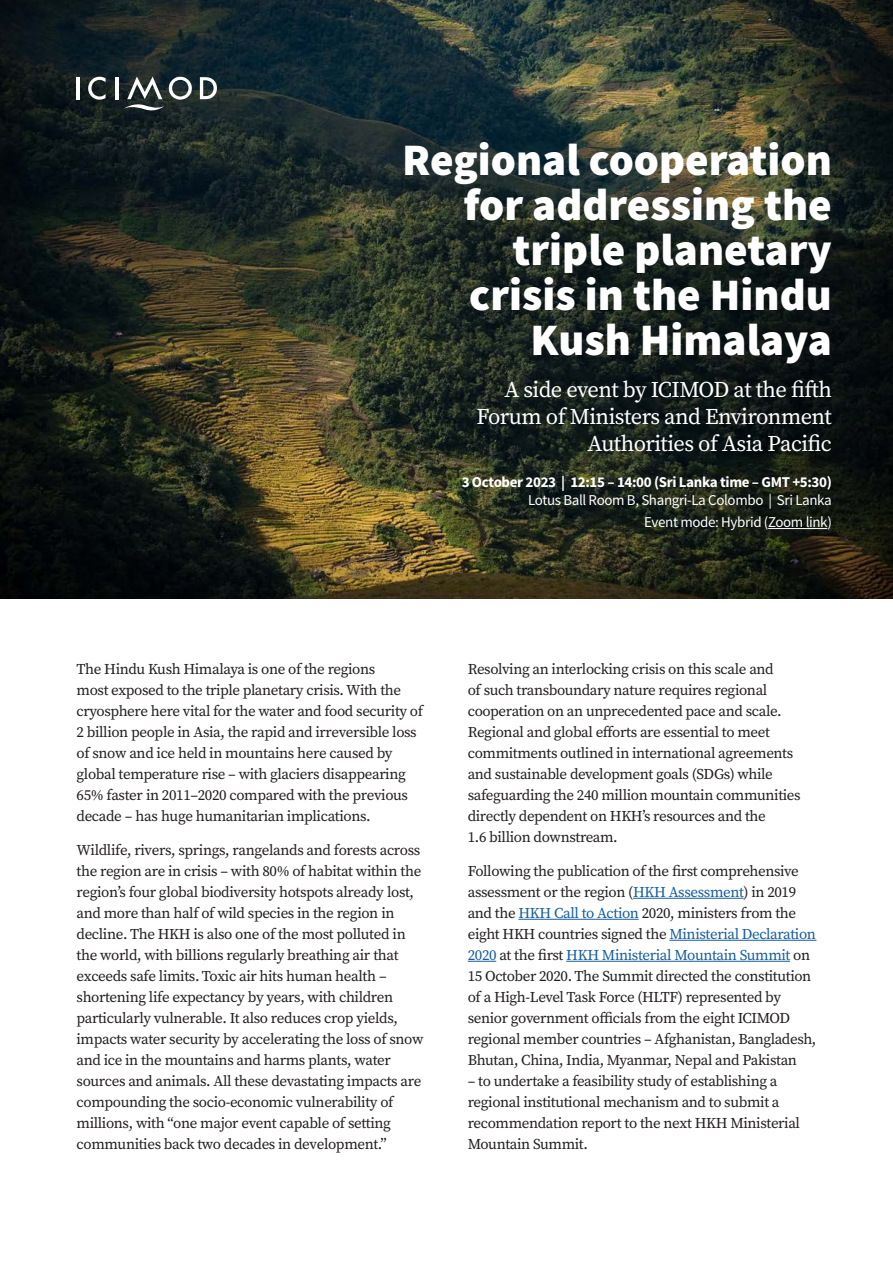
<style>
.page{position:relative;width:893px;height:1263px;background:#fff}
.page>*{position:absolute;margin:0;border:0;box-sizing:border-box;transform-origin:0 0}
.t1{font:900 45px/45px "Source Sans Pro";color:#fff;text-align:right}
.t2{font:22.5px/27px "Source Serif Pro";letter-spacing:-.025em;color:#fff;text-align:right}
.t3{font:15px/21px "Source Serif Pro";letter-spacing:-.025em;color:#231f20}
.t4{font:700 15px/18px "Source Sans Pro";letter-spacing:-.025em;color:#fff;text-align:right}
.t5{font:15px "Source Sans Pro";letter-spacing:-.025em;color:#fff}
.s1{font-weight:400}
.s2{color:#175d9e}
</style>
<div class="page">
<img style="left:0;top:0;width:893px;height:598px">
<hr style="left:77px;top:77px;width:3px;height:22px;background:#fff">
<svg style="left:88px;top:77px;width:18px;height:23px"></svg>
<hr style="left:115px;top:77px;width:3px;height:22px;background:#fff">
<svg style="left:200px;top:77px;width:17px;height:22px"></svg>
<svg style="left:123px;top:77px;width:69px;height:36px"></svg>
<hr style="left:768px;top:528px;width:59px;height:1px;background:#fff">
<hr style="left:633px;top:898px;width:111px;height:1px;background:#175d9e">
<hr style="left:518px;top:919px;width:121px;height:1px;background:#175d9e">
<hr style="left:669px;top:940px;width:147px;height:1px;background:#175d9e">
<svg style="left:468px;top:961px;width:28px;height:1px"></svg>
<hr style="left:566px;top:961px;width:224px;height:1px;background:#175d9e">
<p class="t1" style="left:402px;top:136px;width:431px">Regional cooperation for addressing the triple planetary crisis in the Hindu<br>Kush Himalaya</p>
<p class="t2" style="left:477px;top:376px;width:357px">A side event by ICIMOD at the fifth<br>Forum of Ministers and Environment<br>Authorities of Asia Pacific</p>
<p class="t4" style="left:462px;top:473px;width:372px">3 October 2023 | 12:15 – 14:00 (Sri Lanka time – GMT +5:30)<br><span class="s1">Lotus Ball Room B, Shangri-La Colombo | Sri Lanka</span></p>
<p class="t5" style="left:644px;top:513px;width:189px">Event mode: Hybrid (Zoom link)</p>
<p class="t3" style="left:77px;top:659px;width:348px">The Hindu Kush Himalaya is one of the regions<br>most exposed to the triple planetary crisis. With the cryosphere here vital for the water and food security of 2 billion people in Asia, the rapid and irreversible loss of snow and ice held in mountains here caused by global temperature rise – with glaciers disappearing 65% faster in 2011–2020 compared with the previous decade – has huge humanitarian implications.</p>
<p class="t3" style="left:77px;top:840px;width:349px">Wildlife, rivers, springs, rangelands and forests across the region are in crisis – with 80% of habitat within the region’s four global biodiversity hotspots already lost, and more than half of wild species in the region in decline. The HKH is also one of the most polluted in the world, with billions regularly breathing air that exceeds safe limits. Toxic air hits human health – shortening life expectancy by years, with children particularly vulnerable. It also reduces crop yields, impacts water security by accelerating the loss of snow and ice in the mountains and harms plants, water sources and animals. All these devastating impacts are compounding the socio-economic vulnerability of millions, with “one major event capable of setting communities back two decades in development.”</p>
<p class="t3" style="left:468px;top:659px;width:334px">Resolving an interlocking crisis on this scale and<br>of such transboundary nature requires regional cooperation on an unprecedented pace and scale.<br>Regional and global efforts are essential to meet commitments outlined in international agreements and sustainable development goals (SDGs) while safeguarding the 240 million mountain communities directly dependent on HKH’s resources and the<br>1.6 billion downstream.</p>
<p class="t3" style="left:468px;top:861px;width:350px">Following the publication of the first comprehensive assessment or the region (<span class="s2">HKH Assessment</span>) in 2019 and the <span class="s2">HKH Call to Action</span> 2020, ministers from the eight HKH countries signed the <span class="s2">Ministerial Declaration 2020</span> at the first <span class="s2">HKH Ministerial Mountain Summit</span> on 15 October 2020. The Summit directed the constitution of a High-Level Task Force (HLTF) represented by senior government officials from the eight ICIMOD regional member countries – Afghanistan, Bangladesh, Bhutan, China, India, Myanmar, Nepal and Pakistan</p>
<p class="t3" style="left:468px;top:1071px;width:334px">– to undertake a feasibility study of establishing a regional institutional mechanism and to submit a recommendation report to the next HKH Ministerial Mountain Summit.</p>
</div>
